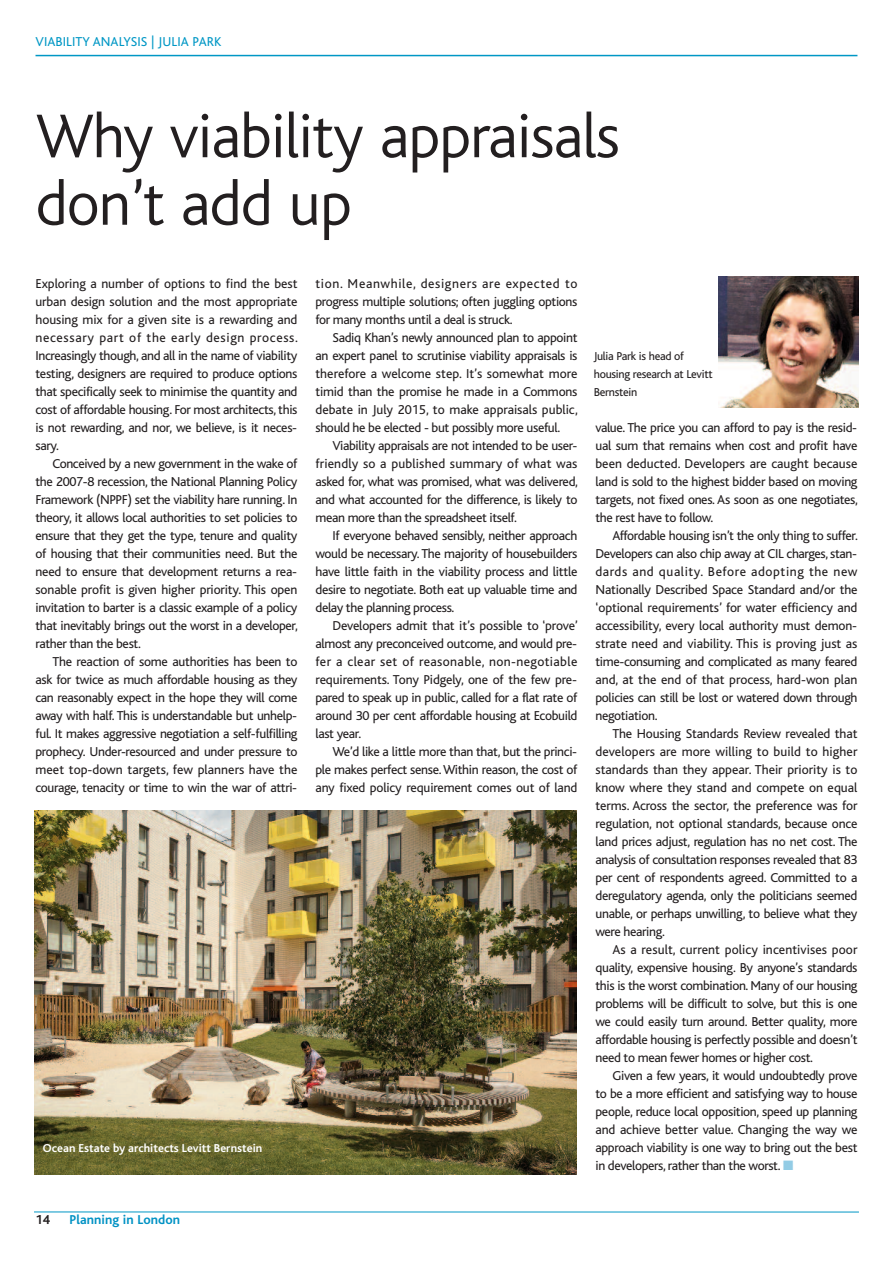
<style>
.page{position:relative;width:893px;height:1263px;background:#fff}
.page>*{position:absolute;margin:0;border:0;box-sizing:border-box;transform-origin:0 0}
.t1{font:300 64.5px/67.5px "Bliss";letter-spacing:-.015em;color:#231f20}
.t2{font:13.5px/18px "Bliss";letter-spacing:-.025em;color:#231f20;text-align:justify}
.t3{font:13.5px "Bliss";letter-spacing:.005em;color:#0097c5}
.t4{font:700 13.5px "Bliss";letter-spacing:.005em;color:#0092c4}
.t5{font:700 13.5px "Bliss";color:#231f20}
.t6{font:12px/18px "Bliss";letter-spacing:-.025em;color:#231f20}
.t7{font:700 12px "Bliss";color:#fff}
.s1{color:#93cce5}
</style>
<div class="page">
<hr style="left:36px;top:55px;width:821px;height:1px;background:#0097c5">
<hr style="left:34px;top:1212px;width:825px;height:1px;background:#0097c5">
<img style="left:719px;top:276px;width:140px;height:132px">
<img style="left:34px;top:811px;width:543px;height:363px">
<p class="t3" style="left:36px;top:37px;width:188px">VIABILITY ANALYSIS | JULIA PARK</p>
<h1 class="t1" style="left:36px;top:109px;width:586px">Why viability appraisals don’t add up</h1>
<p class="t2" style="left:36px;top:276px;width:264px">Exploring a number of options to find the best urban design solution and the most appropriate housing mix for a given site is a rewarding and necessary part of the early design process.<br>Increasingly though, and all in the name of viability testing, designers are required to produce options that specifically seek to minimise the quantity and cost of affordable housing. For most architects, this is not rewarding, and nor, we believe, is it neces&shy;sary.</p>
<p class="t2" style="left:36px;top:456px;width:264px;text-indent:17px">Conceived by a new government in the wake of the 2007-8 recession, the National Planning Policy Framework (NPPF) set the viability hare running. In theory, it allows local authorities to set policies to ensure that they get the type, tenure and quality of housing that their communities need. But the need to ensure that development returns a rea&shy;sonable profit is given higher priority. This open invitation to barter is a classic example of a policy that inevitably brings out the worst in a developer, rather than the best.</p>
<p class="t2" style="left:36px;top:654px;width:263px;text-indent:17px">The reaction of some authorities has been to ask for twice as much affordable housing as they can reasonably expect in the hope they will come away with half. This is understandable but unhelp&shy;ful. It makes aggressive negotiation a self-fulfilling prophecy. Under-resourced and under pressure to meet top-down targets, few planners have the courage, tenacity or time to win the war of attri-</p>
<p class="t2" style="left:315px;top:276px;width:263px">tion. Meanwhile, designers are expected to progress multiple solutions; often juggling options for many months until a deal is struck.</p>
<p class="t2" style="left:315px;top:330px;width:264px;text-indent:17px">Sadiq Khan’s newly announced plan to appoint an expert panel to scrutinise viability appraisals is therefore a welcome step. It’s somewhat more timid than the promise he made in a Commons debate in July 2015, to make appraisals public, should he be elected - but possibly more useful.</p>
<p class="t2" style="left:315px;top:438px;width:264px;text-indent:17px">Viability appraisals are not intended to be user&shy;friendly so a published summary of what was asked for, what was promised, what was delivered, and what accounted for the difference, is likely to mean more than the spreadsheet itself.</p>
<p class="t2" style="left:315px;top:528px;width:263px;text-indent:17px">If everyone behaved sensibly, neither approach would be necessary. The majority of housebuilders have little faith in the viability process and little desire to negotiate. Both eat up valuable time and delay the planning process.</p>
<p class="t2" style="left:315px;top:618px;width:264px;text-indent:17px">Developers admit that it’s possible to ‘prove’ almost any preconceived outcome, and would pre&shy;fer a clear set of reasonable, non-negotiable requirements. Tony Pidgely, one of the few pre&shy;pared to speak up in public, called for a flat rate of around 30 per cent affordable housing at Ecobuild last year.</p>
<p class="t2" style="left:315px;top:744px;width:263px;text-indent:17px">We’d like a little more than that, but the princi&shy;ple makes perfect sense.Within reason, the cost of any fixed policy requirement comes out of land</p>
<p class="t6" style="left:594px;top:348px;width:120px">Julia Park is head of housing research at Levitt<br>Bernstein</p>
<p class="t2" style="left:595px;top:420px;width:264px">value. The price you can afford to pay is the resid&shy;ual sum that remains when cost and profit have been deducted. Developers are caught because land is sold to the highest bidder based on moving targets, not fixed ones. As soon as one negotiates, the rest have to follow.</p>
<p class="t2" style="left:595px;top:528px;width:264px;text-indent:17px">Affordable housing isn’t the only thing to suffer.<br>Developers can also chip away at CIL charges, stan&shy;dards and quality. Before adopting the new Nationally Described Space Standard and/or the ‘optional requirements’ for water efficiency and accessibility, every local authority must demon&shy;strate need and viability. This is proving just as time-consuming and complicated as many feared and, at the end of that process, hard-won plan policies can still be lost or watered down through negotiation.</p>
<p class="t2" style="left:595px;top:726px;width:263px;text-indent:17px">The Housing Standards Review revealed that developers are more willing to build to higher standards than they appear. Their priority is to know where they stand and compete on equal terms. Across the sector, the preference was for regulation, not optional standards, because once land prices adjust, regulation has no net cost. The analysis of consultation responses revealed that 83 per cent of respondents agreed. Committed to a deregulatory agenda, only the politicians seemed unable, or perhaps unwilling, to believe what they were hearing.</p>
<p class="t2" style="left:595px;top:942px;width:263px;text-indent:17px">As a result, current policy incentivises poor quality, expensive housing. By anyone’s standards this is the worst combination. Many of our housing problems will be difficult to solve, but this is one we could easily turn around. Better quality, more affordable housing is perfectly possible and doesn’t need to mean fewer homes or higher cost.</p>
<p class="t2" style="left:595px;top:1068px;width:263px;text-indent:17px">Given a few years, it would undoubtedly prove to be a more efficient and satisfying way to house people, reduce local opposition, speed up planning and achieve better value. Changing the way we approach viability is one way to bring out the best in developers, rather than the worst. <span class="s1">■</span></p>
<p class="t7" style="left:43px;top:1144px;width:221px">Ocean Estate by architects Levitt Bernstein</p>
<p class="t5" style="left:36px;top:1215px;width:16px">14</p>
<p class="t4" style="left:70px;top:1215px;width:112px">Planning in London</p>
</div>
